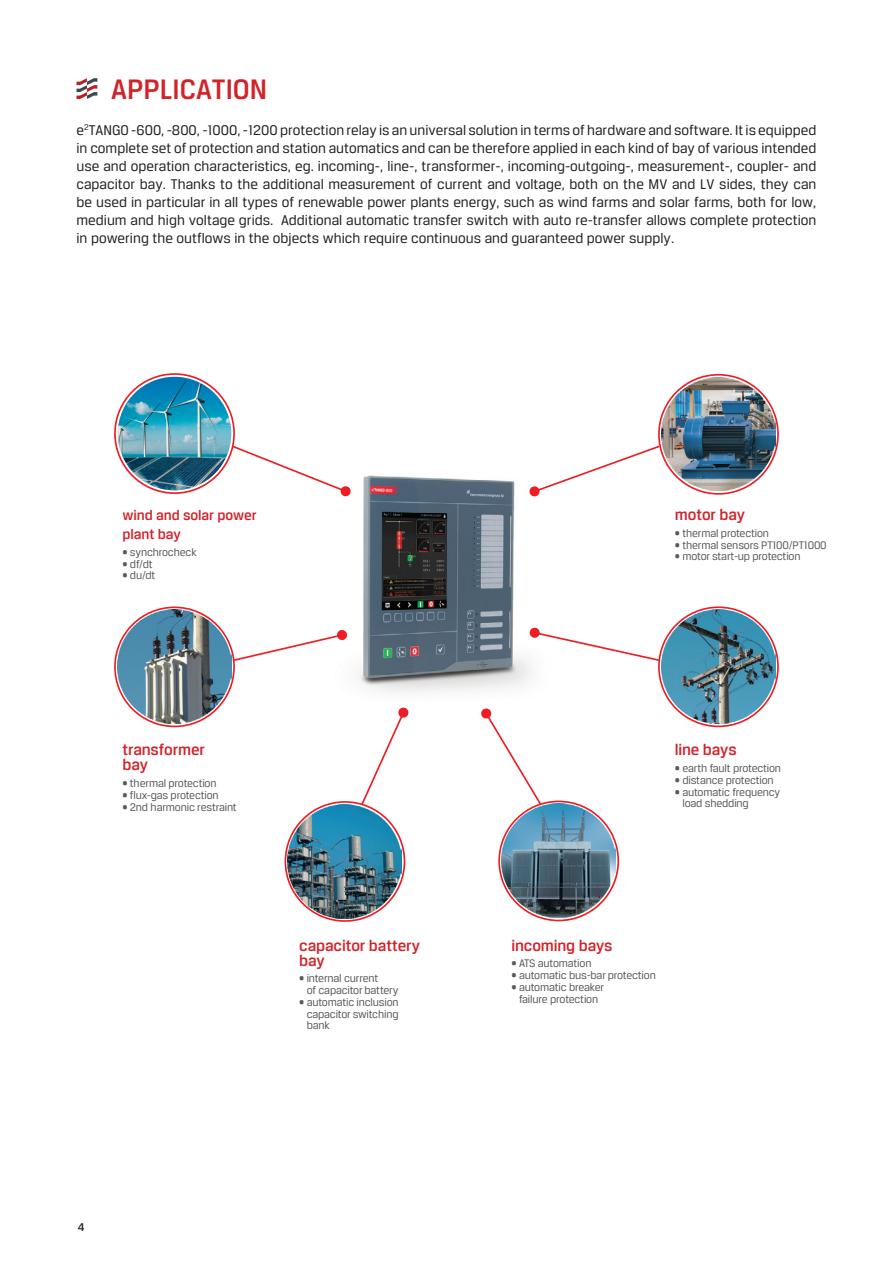
<style>
.page{position:relative;width:893px;height:1263px;background:#fff}
.page>*{position:absolute;margin:0;border:0;box-sizing:border-box;transform-origin:0 0}
.duze_naglowki{font:500 30px "Breuer Text";color:#d1232a}
.t1{font:500 16.65px/15px "Breuer Text";letter-spacing:-.005em;color:#d1232a}
.tekst_biały{font:15px/18px "Breuer Text";color:#231f20;text-align:justify}
.t2{font:500 15px/18.9px "Breuer Text";letter-spacing:-.005em;color:#d1232a}
.t3{font:500 12px "Breuer Text";color:#231f20}
.t4{font:11.7px/11.7px "Breuer Text";letter-spacing:-.015em;color:#57585a}
</style>
<div class="page">
<img style="left:359px;top:475px;width:172px;height:217px">
<img style="left:661px;top:377px;width:114px;height:114px">
<img style="left:661px;top:610px;width:114px;height:113px">
<img style="left:288px;top:804px;width:114px;height:114px">
<img style="left:502px;top:804px;width:113px;height:113px">
<div style="left:285px;top:801px;width:120px;height:121px;border:2px solid #ee1d23;border-radius:50%"></div>
<div style="left:498px;top:800px;width:121px;height:121px;border:2px solid #ee1d23;border-radius:50%"></div>
<div style="left:658px;top:374px;width:121px;height:121px;border:2px solid #ee1d23;border-radius:50%"></div>
<svg style="left:230px;top:444px;width:121px;height:53px"></svg>
<svg style="left:529px;top:444px;width:132px;height:53px"></svg>
<svg style="left:529px;top:627px;width:132px;height:35px"></svg>
<svg style="left:232px;top:630px;width:115px;height:32px"></svg>
<svg style="left:360px;top:707px;width:49px;height:100px"></svg>
<svg style="left:481px;top:708px;width:62px;height:98px"></svg>
<img style="left:118px;top:610px;width:113px;height:113px">
<div style="left:114px;top:373px;width:121px;height:121px;border:2px solid #ee1d23;border-radius:50%"></div>
<img style="left:118px;top:377px;width:113px;height:113px;border-radius:57px">
<svg style="left:77px;top:78px;width:20px;height:21px"></svg>
<p class="duze_naglowki" style="left:111px;top:72px;width:157px">APPLICATION</p>
<p class="tekst_biały" style="left:77px;top:120px;width:741px">e<sup>2</sup>TANGO -600, -800, -1000, -1200 protection relay is an universal solution in terms of hardware and software. It is equipped in complete set of protection and station automatics and can be therefore applied in each kind of bay of various intended use and operation characteristics, eg. incoming-, line-, transformer-, incoming-outgoing-, measurement-, coupler- and capacitor bay. Thanks to the additional measurement of current and voltage, both on the MV and LV sides, they can be used in particular in all types of renewable power plants energy, such as wind farms and solar farms, both for low, medium and high voltage grids. Additional automatic transfer switch with auto re-transfer allows complete protection in powering the outflows in the objects which require continuous and guaranteed power supply.</p>
<p class="t2" style="left:122px;top:506px;width:136px">wind and solar power plant bay</p>
<p class="t4" style="left:122px;top:546px;width:76px">• synchrocheck</p>
<p class="t4" style="left:122px;top:558px;width:32px">• df/dt</p>
<p class="t4" style="left:122px;top:569px;width:34px">• du/dt</p>
<p class="t1" style="left:122px;top:742px;width:84px">transformer bay</p>
<p class="t4" style="left:122px;top:777px;width:96px">• thermal protection</p>
<p class="t4" style="left:122px;top:789px;width:98px">• flux-gas protection</p>
<p class="t4" style="left:122px;top:801px;width:116px">• 2nd harmonic restraint</p>
<p class="t1" style="left:299px;top:937px;width:122px">capacitor battery bay</p>
<p class="t4" style="left:307px;top:973px;width:93px;text-indent:-8px">• internal current<br>of capacitor battery</p>
<p class="t4" style="left:307px;top:996px;width:94px;text-align:justify;text-indent:-8px">• automatic inclusion capacitor switching bank</p>
<p class="t3" style="left:78px;top:1220px;width:8px">4</p>
<p class="t1" style="left:675px;top:507px;width:72px">motor bay</p>
<p class="t4" style="left:675px;top:527px;width:96px">• thermal protection</p>
<p class="t4" style="left:675px;top:539px;width:153px">• thermal sensors PT100/PT1000</p>
<p class="t4" style="left:675px;top:551px;width:127px">• motor start-up protection</p>
<p class="t1" style="left:675px;top:742px;width:63px">line bays</p>
<p class="t4" style="left:675px;top:762px;width:108px">• earth fault protection</p>
<p class="t4" style="left:675px;top:774px;width:100px">• distance protection</p>
<p class="t4" style="left:682px;top:786px;width:99px;text-indent:-8px">• automatic frequency load shedding</p>
<p class="t1" style="left:511px;top:937px;width:102px">incoming bays</p>
<p class="t4" style="left:511px;top:957px;width:82px">• ATS automation</p>
<p class="t4" style="left:511px;top:969px;width:146px">• automatic bus-bar protection</p>
<p class="t4" style="left:511px;top:981px;width:94px;text-align:center">• automatic breaker failure protection</p>
</div>
